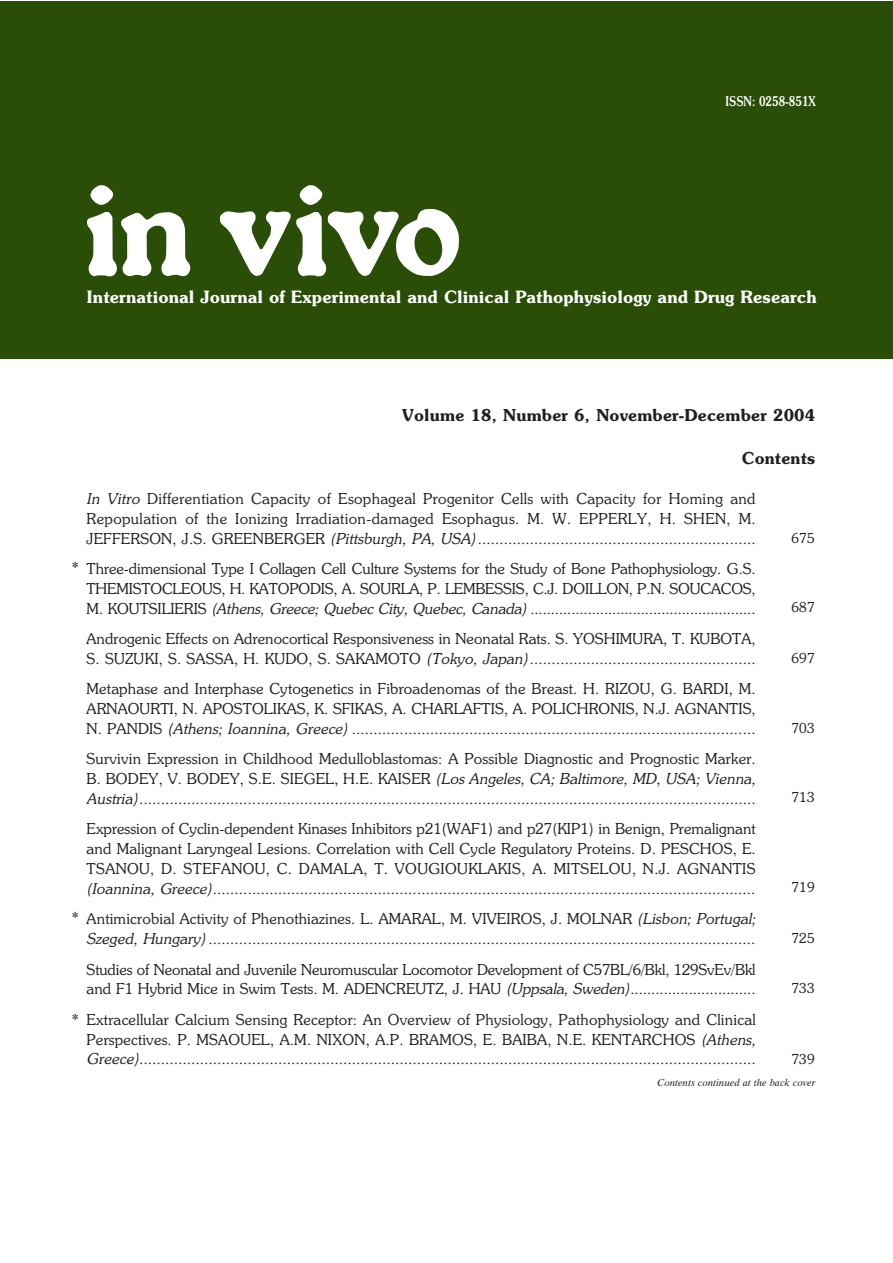
<style>
.page{position:relative;width:893px;height:1263px;background:#fff}
.page>*{position:absolute;margin:0;border:0;box-sizing:border-box;transform-origin:0 0}
.t1{font:18.6px "UB Souvenir Bold";color:#fff}
.t2{font:18px "UB Souvenir Bold";letter-spacing:.005em;color:#231f20}
.t3{font:300 16.5px/19.8px "UB Souvenir";letter-spacing:.01em;color:#231f20;text-align:justify}
.t4{font:16.5px/19.8px "UB Souvenir Light Italic";letter-spacing:.01em;color:#231f20}
.t5{font:300 16.5px/19.8px "UB Souvenir";letter-spacing:-.01em;color:#231f20}
.t6{font:300 16.5px "UB Souvenir";letter-spacing:.01em;color:#231f20;scale:.95 1}
.t7{font:300 15px "UB Souvenir";letter-spacing:.01em;color:#231f20}
.t8{font:14.85px "UB Souvenir";color:#fff;scale:.81 1}
.t9{font:10.5px "UB Times Italic";letter-spacing:.01em;color:#231f20}
.s1{font-family:"UB Souvenir Light Italic";font-weight:400}
.s2{font-family:"UB Souvenir";font-weight:300}
</style>
<div class="page">
<div style="left:0;top:1px;width:892px;height:358px;background:#2a4e07"></div>
<svg style="left:90px;top:185px;width:23px;height:20px"></svg>
<svg style="left:87px;top:212px;width:104px;height:64px"></svg>
<svg style="left:219px;top:185px;width:239px;height:91px"></svg>
<p class="t8" style="left:725px;top:95px;width:113px">ISSN: 0258-851X</p>
<p class="t1" style="left:87px;top:289px;width:731px">International Journal of Experimental and Clinical Pathophysiology and Drug Research</p>
<p class="t6" style="left:72px;top:561px;width:9px">*</p>
<p class="t6" style="left:72px;top:911px;width:9px">*</p>
<p class="t6" style="left:72px;top:1013px;width:9px">*</p>
<p class="t2" style="left:402px;top:407px;width:414px">Volume 18, Number 6, November-December 2004</p>
<p class="t2" style="left:741px;top:451px;width:75px">Contents</p>
<p class="t3" style="left:87px;top:490px;width:670px"><span class="s1">In Vitro</span> Differentiation Capacity of Esophageal Progenitor Cells with Capacity for Homing and Repopulation of the Ionizing Irradiation-damaged Esophagus. M. W. EPPERLY, H. SHEN, M.<br>JEFFERSON, J.S. GREENBERGER <span class="s1">(Pittsburgh, PA, USA)</span>................................................................</p>
<p class="t3" style="left:87px;top:560px;width:670px">Three-dimensional Type I Collagen Cell Culture Systems for the Study of Bone Pathophysiology. G.S.<br>THEMISTOCLEOUS, H. KATOPODIS, A. SOURLA, P. LEMBESSIS, C.J. DOILLON, P.N. SOUCACOS, M. KOUTSILIERIS <span class="s1">(Athens, Greece; Quebec City, Quebec, Canada)</span> .......................................................</p>
<p class="t3" style="left:87px;top:630px;width:670px">Androgenic Effects on Adrenocortical Responsiveness in Neonatal Rats. S. YOSHIMURA, T. KUBOTA,<br>S. SUZUKI, S. SASSA, H. KUDO, S. SAKAMOTO <span class="s1">(Tokyo, Japan)</span>....................................................</p>
<p class="t3" style="left:87px;top:680px;width:670px">Metaphase and Interphase Cytogenetics in Fibroadenomas of the Breast. H. RIZOU, G. BARDI, M.<br>ARNAOURTI, N. APOSTOLIKAS, K. SFIKAS, A. CHARLAFTIS, A. POLICHRONIS, N.J. AGNANTIS, N. PANDIS <span class="s1">(Athens; Ioannina, Greece)</span> .............................................................................................</p>
<p class="t3" style="left:87px;top:750px;width:670px">Survivin Expression in Childhood Medulloblastomas: A Possible Diagnostic and Prognostic Marker.</p>
<p class="t4" style="left:87px;top:770px;width:670px"><span class="s2">B. BODEY, V. BODEY, S.E. SIEGEL, H.E. KAISER</span> (Los Angeles, CA; Baltimore, MD, USA; Vienna,<br>Austria)..............................................................................................................................................</p>
<p class="t3" style="left:87px;top:820px;width:670px">Expression of Cyclin-dependent Kinases Inhibitors p21(WAF1) and p27(KIP1) in Benign, Premalignant and Malignant Laryngeal Lesions. Correlation with Cell Cycle Regulatory Proteins. D. PESCHOS, E.<br>TSANOU, D. STEFANOU, C. DAMALA, T. VOUGIOUKLAKIS, A. MITSELOU, N.J. AGNANTIS <span class="s1">(Ioannina, Greece)</span>.............................................................................................................................</p>
<p class="t3" style="left:87px;top:910px;width:670px">Antimicrobial Activity of Phenothiazines. L. AMARAL, M. VIVEIROS, J. MOLNAR <span class="s1">(Lisbon; Portugal;<br>Szeged, Hungary)</span> ..............................................................................................................................</p>
<p class="t5" style="left:87px;top:960px;width:670px">Studies of Neonatal and Juvenile Neuromuscular Locomotor Development of C57BL/6/Bkl, 129SvEv/Bkl and F1 Hybrid Mice in Swim Tests. M. ADENCREUTZ, J. HAU <span class="s1">(Uppsala, Sweden)</span>..............................</p>
<p class="t3" style="left:87px;top:1011px;width:670px">Extracellular Calcium Sensing Receptor: An Overview of Physiology, Pathophysiology and Clinical<br>Perspectives. P. MSAOUEL, A.M. NIXON, A.P. BRAMOS, E. BAIBA, N.E. KENTARCHOS <span class="s1">(Athens,</span></p>
<p class="t4" style="left:87px;top:1050px;width:670px">Greece)..............................................................................................................................................</p>
<p class="t7" style="left:791px;top:532px;width:25px">675</p>
<p class="t7" style="left:791px;top:601px;width:25px">687</p>
<p class="t7" style="left:791px;top:652px;width:25px">697</p>
<p class="t7" style="left:791px;top:722px;width:25px">703</p>
<p class="t7" style="left:791px;top:791px;width:25px">713</p>
<p class="t7" style="left:791px;top:881px;width:25px">719</p>
<p class="t7" style="left:791px;top:932px;width:25px">725</p>
<p class="t7" style="left:791px;top:982px;width:25px">733</p>
<p class="t7" style="left:791px;top:1053px;width:25px">739</p>
<p class="t9" style="left:657px;top:1078px;width:159px">Contents continued at the back cover</p>
</div>
